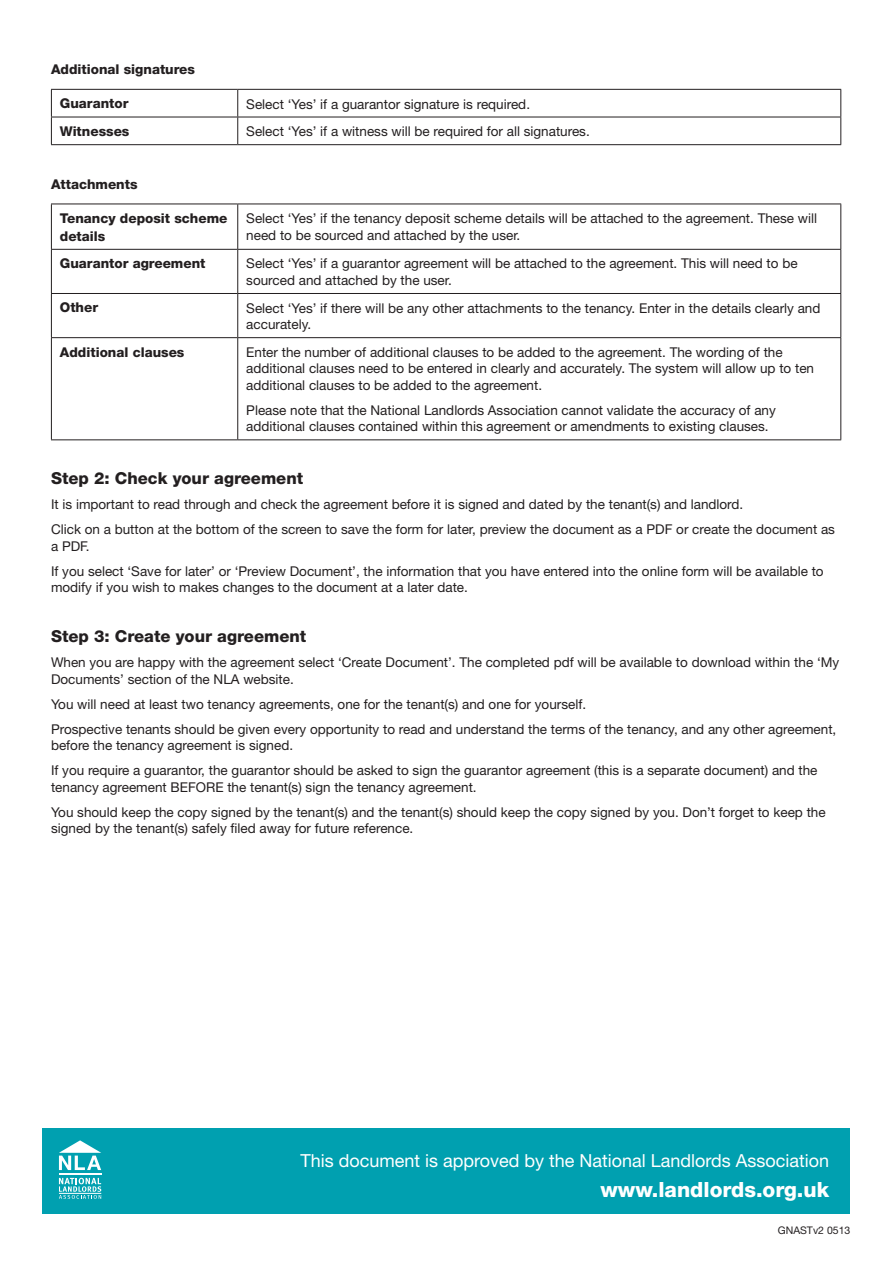
<style>
.page{position:relative;width:893px;height:1263px;background:#fff}
.page>*{position:absolute;margin:0;border:0;box-sizing:border-box;transform-origin:0 0}
.t1{font:800 21px "Helvetica Neue";color:#fff}
.t2{font:18px "Helvetica Neue";color:#fff}
.t3{font:800 16.5px "Helvetica Neue";color:#231f20}
.t4{font:13.5px/16.5px "Helvetica Neue";color:#231f20}
.t5{font:800 13.5px/18px "Helvetica Neue";color:#231f20}
.t6{font:10.5px "Helvetica Neue";color:#231f20}
</style>
<div class="page">
<hr style="left:51px;top:89px;width:187px;height:1px;background:#231f20">
<hr style="left:238px;top:89px;width:603px;height:1px;background:#231f20">
<hr style="left:51px;top:117px;width:187px;height:1px;background:#231f20">
<svg style="left:51px;top:90px;width:1px;height:54px"></svg>
<hr style="left:238px;top:117px;width:603px;height:1px;background:#231f20">
<svg style="left:237px;top:90px;width:1px;height:54px"></svg>
<svg style="left:840px;top:90px;width:1px;height:54px"></svg>
<hr style="left:51px;top:144px;width:187px;height:1px;background:#231f20">
<hr style="left:238px;top:144px;width:603px;height:1px;background:#231f20">
<hr style="left:51px;top:204px;width:187px;height:1px;background:#231f20">
<hr style="left:51px;top:204px;width:1px;height:45px;background:#231f20">
<hr style="left:238px;top:204px;width:603px;height:1px;background:#231f20">
<hr style="left:237px;top:204px;width:1px;height:45px;background:#231f20">
<hr style="left:840px;top:204px;width:1px;height:45px;background:#231f20">
<hr style="left:51px;top:249px;width:187px;height:1px;background:#231f20">
<hr style="left:51px;top:250px;width:1px;height:43px;background:#231f20">
<hr style="left:238px;top:249px;width:603px;height:1px;background:#231f20">
<hr style="left:237px;top:250px;width:1px;height:43px;background:#231f20">
<hr style="left:840px;top:250px;width:1px;height:43px;background:#231f20">
<hr style="left:51px;top:293px;width:187px;height:1px;background:#231f20">
<hr style="left:51px;top:294px;width:1px;height:43px;background:#231f20">
<hr style="left:238px;top:293px;width:603px;height:1px;background:#231f20">
<hr style="left:237px;top:294px;width:1px;height:43px;background:#231f20">
<hr style="left:840px;top:294px;width:1px;height:43px;background:#231f20">
<hr style="left:51px;top:337px;width:187px;height:1px;background:#231f20">
<hr style="left:51px;top:338px;width:1px;height:101px;background:#231f20">
<hr style="left:238px;top:337px;width:603px;height:1px;background:#231f20">
<hr style="left:237px;top:338px;width:1px;height:101px;background:#231f20">
<hr style="left:840px;top:338px;width:1px;height:101px;background:#231f20">
<hr style="left:51px;top:439px;width:187px;height:1px;background:#231f20">
<hr style="left:238px;top:439px;width:603px;height:1px;background:#231f20">
<div style="left:43px;top:1128px;width:807px;height:85px;background:#00a0b0"></div>
<svg style="left:59px;top:1140px;width:42px;height:30px"></svg>
<hr style="left:59px;top:1173px;width:42px;height:2px;background:#fff">
<svg style="left:59px;top:1178px;width:42px;height:21px"></svg>
<hr style="left:59px;top:1193px;width:42px;height:1px;background:#fff">
<p class="t5" style="left:51px;top:61px;width:146px">Additional signatures</p>
<p class="t5" style="left:60px;top:94px;width:70px">Guarantor</p>
<p class="t4" style="left:246px;top:95px;width:285px">Select ‘Yes’ if a guarantor signature is required.</p>
<p class="t5" style="left:60px;top:122px;width:71px">Witnesses</p>
<p class="t4" style="left:246px;top:123px;width:345px">Select ‘Yes’ if a witness will be required for all signatures.</p>
<p class="t5" style="left:51px;top:175px;width:88px">Attachments</p>
<p class="t5" style="left:60px;top:209px;width:169px">Tenancy deposit scheme details</p>
<p class="t4" style="left:246px;top:210px;width:572px">Select ‘Yes’ if the tenancy deposit scheme details will be attached to the agreement. These will need to be sourced and attached by the user.</p>
<p class="t5" style="left:60px;top:254px;width:147px">Guarantor agreement</p>
<p class="t4" style="left:246px;top:255px;width:553px">Select ‘Yes’ if a guarantor agreement will be attached to the agreement. This will need to be sourced and attached by the user.</p>
<p class="t5" style="left:60px;top:298px;width:40px">Other</p>
<p class="t4" style="left:246px;top:299px;width:576px">Select ‘Yes’ if there will be any other attachments to the tenancy. Enter in the details clearly and accurately.</p>
<p class="t5" style="left:60px;top:343px;width:126px">Additional clauses</p>
<p class="t4" style="left:246px;top:344px;width:569px">Enter the number of additional clauses to be added to the agreement. The wording of the additional clauses need to be entered in clearly and accurately. The system will allow up to ten additional clauses to be added to the agreement.</p>
<p class="t4" style="left:246px;top:402px;width:531px">Please note that the National Landlords Association cannot validate the accuracy of any additional clauses contained within this agreement or amendments to existing clauses.</p>
<p class="t3" style="left:51px;top:468px;width:254px">Step 2: Check your agreement</p>
<p class="t4" style="left:51px;top:492px;width:785px;line-height:25px">It is important to read through and check the agreement before it is signed and dated by the tenant(s) and landlord.<br>Click on a button at the bottom of the screen to save the form for later, preview the document as a PDF or create the document as</p>
<p class="t4" style="left:51px;top:533px;width:774px;line-height:25px">a PDF.<br>If you select ‘Save for later’ or ‘Preview Document’, the information that you have entered into the online form will be available to</p>
<p class="t4" style="left:51px;top:579px;width:418px">modify if you wish to makes changes to the document at a later date.</p>
<p class="t3" style="left:51px;top:627px;width:257px">Step 3: Create your agreement</p>
<p class="t4" style="left:51px;top:654px;width:790px">When you are happy with the agreement select ‘Create Document’. The completed pdf will be available to download within the ‘My<br>Documents’ section of the NLA website.</p>
<p class="t4" style="left:51px;top:691px;width:787px;line-height:25px">You will need at least two tenancy agreements, one for the tenant(s) and one for yourself.<br>Prospective tenants should be given every opportunity to read and understand the terms of the tenancy, and any other agreement,</p>
<p class="t4" style="left:51px;top:733px;width:768px;line-height:25px">before the tenancy agreement is signed.<br>If you require a guarantor, the guarantor should be asked to sign the guarantor agreement (this is a separate document) and the</p>
<p class="t4" style="left:51px;top:774px;width:776px;line-height:25px">tenancy agreement BEFORE the tenant(s) sign the tenancy agreement.<br>You should keep the copy signed by the tenant(s) and the tenant(s) should keep the copy signed by you. Don’t forget to keep the</p>
<p class="t4" style="left:51px;top:820px;width:364px">signed by the tenant(s) safely filed away for future reference.</p>
<h2 class="t2" style="left:300px;top:1149px;width:530px">This document is approved by the National Landlords Association</h2>
<h1 class="t1" style="left:600px;top:1177px;width:230px">www.landlords.org.uk</h1>
<p class="t6" style="left:778px;top:1224px;width:74px">GNASTv2 0513</p>
</div>
